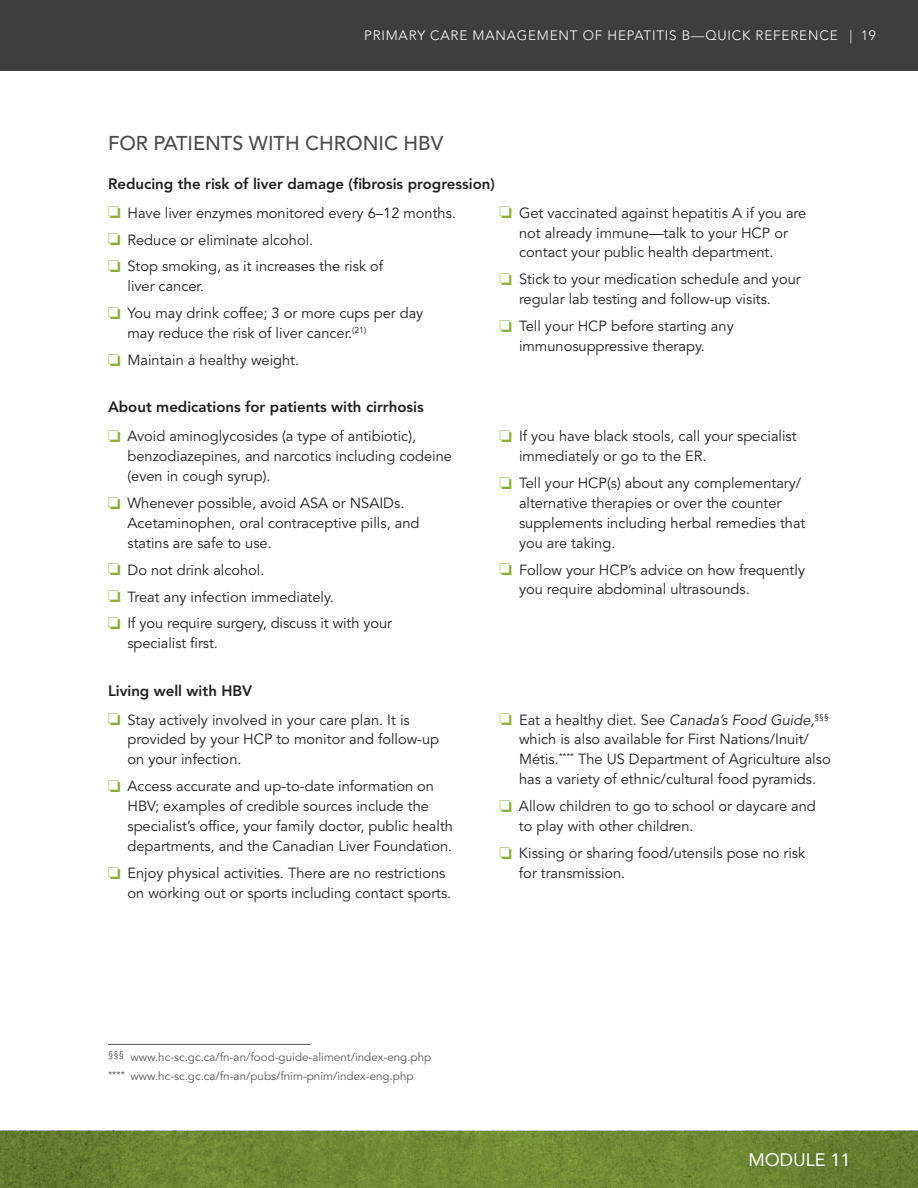
<style>
.page{position:relative;width:918px;height:1188px;background:#fff}
.page>*{position:absolute;margin:0;border:0;box-sizing:border-box;transform-origin:0 0}
.t1{font:500 19.8px "Avenir LT Std";color:#4b4c4d}
.t2{font:18px "Avenir LT Std";color:#fff}
.t3{font:800 15px "Avenir LT Std";color:#231f20}
.t4{font:300 15px "Avenir LT Std";letter-spacing:.06em;color:#fff}
.t5{font:14.7px/20px "Avenir LT Std";color:#231f20}
.t6{font:300 13.5px "Avenir LT Std";letter-spacing:.06em;color:#fff}
.t7{font:11.7px/19px "Avenir LT Std";color:#57585a}
.s1{font-size:13.5px}
.s2{color:#8bb136}
.s3{font-style:italic}
</style>
<div class="page">
<svg style="left:0;top:1131px;width:918px;height:57px;background:#6c8632"></svg>
<div style="left:0;top:0;width:918px;height:70px;background:#3e3e3f"></div>
<hr style="left:108px;top:1044px;width:202px;height:1px;background:#57585a">
<p class="t4" style="left:629px;top:25px;width:248px">REPORT TITLE GOES HERE | 19<span class="s1">| 19</span></p>
<p class="t6" style="left:364px;top:28px;width:475px">PRIMARY CARE MANAGEMENT OF HEPATITIS B—QUICK REFERENCE</p>
<h1 class="t1" style="left:108px;top:132px;width:337px">FOR PATIENTS WITH CHRONIC HBV</h1>
<p class="t3" style="left:108px;top:175px;width:388px">Reducing the risk of liver damage (fibrosis progression)</p>
<p class="t5" style="left:108px;top:200px;width:350px;line-height:26.8px"><span class="s2">❏</span> Have liver enzymes monitored every 6–12 months. <span class="s2">❏</span> Reduce or eliminate alcohol.<br><span class="s2">❏</span> Stop smoking, as it increases the risk of</p>
<p class="t5" style="left:108px;top:273px;width:317px;line-height:26.8px;text-indent:20px">liver cancer.<br><span class="s2">❏</span> You may drink coffee; 3 or more cups per day</p>
<p class="t5" style="left:108px;top:320px;width:260px;line-height:26.8px;text-indent:20px">may reduce the risk of liver cancer.<sup>(21) </sup><span class="s2">❏</span> Maintain a healthy weight.</p>
<p class="t5" style="left:519px;top:203px;width:289px;text-indent:-20px"><span class="s2">❏</span> Get vaccinated against hepatitis A if you are not already immune—talk to your HCP or contact your public health department.</p>
<p class="t5" style="left:519px;top:270px;width:283px;text-indent:-20px"><span class="s2">❏</span> Stick to your medication schedule and your regular lab testing and follow-up visits.</p>
<p class="t5" style="left:519px;top:316px;width:216px;text-indent:-20px"><span class="s2">❏</span> Tell your HCP before starting any immunosuppressive therapy.</p>
<p class="t3" style="left:108px;top:398px;width:317px">About medications for patients with cirrhosis</p>
<p class="t5" style="left:128px;top:427px;width:326px;text-indent:-20px"><span class="s2">❏</span> Avoid aminoglycosides (a type of antibiotic), benzodiazepines, and narcotics including codeine (even in cough syrup).</p>
<p class="t5" style="left:128px;top:493px;width:293px;text-indent:-20px"><span class="s2">❏</span> Whenever possible, avoid ASA or NSAIDs.<br>Acetaminophen, oral contraceptive pills, and statins are safe to use.</p>
<p class="t5" style="left:108px;top:557px;width:285px;line-height:26.8px"><span class="s2">❏</span> Do not drink alcohol.<br><span class="s2">❏</span> Treat any infection immediately.<br><span class="s2">❏</span> If you require surgery, discuss it with your</p>
<p class="t5" style="left:128px;top:634px;width:92px">specialist first.</p>
<p class="t3" style="left:108px;top:681px;width:146px">Living well with HBV</p>
<p class="t5" style="left:128px;top:710px;width:313px;text-indent:-20px"><span class="s2">❏</span> Stay actively involved in your care plan. It is provided by your HCP to monitor and follow-up on your infection.</p>
<p class="t5" style="left:128px;top:777px;width:327px;text-indent:-20px"><span class="s2">❏</span> Access accurate and up-to-date information on HBV; examples of credible sources include the specialist’s office, your family doctor, public health departments, and the Canadian Liver Foundation.</p>
<p class="t5" style="left:128px;top:863px;width:325px;text-indent:-20px"><span class="s2">❏</span> Enjoy physical activities. There are no restrictions on working out or sports including contact sports.</p>
<p class="t5" style="left:519px;top:427px;width:279px;text-indent:-20px"><span class="s2">❏</span> If you have black stools, call your specialist immediately or go to the ER.</p>
<p class="t5" style="left:519px;top:473px;width:288px;text-indent:-20px"><span class="s2">❏</span> Tell your HCP(s) about any complementary/ alternative therapies or over the counter supplements including herbal remedies that you are taking.</p>
<p class="t5" style="left:519px;top:560px;width:288px;text-indent:-20px"><span class="s2">❏</span> Follow your HCP’s advice on how frequently you require abdominal ultrasounds.</p>
<p class="t5" style="left:519px;top:710px;width:313px;text-indent:-20px"><span class="s2">❏</span> Eat a healthy diet. See <span class="s3">Canada’s Food Guide,</span><sup>§§§ </sup>which is also available for First Nations/Inuit/ Métis.<sup>****</sup> The US Department of Agriculture also has a variety of ethnic/cultural food pyramids.</p>
<p class="t5" style="left:519px;top:796px;width:298px;text-indent:-20px"><span class="s2">❏</span> Allow children to go to school or daycare and to play with other children.</p>
<p class="t5" style="left:519px;top:843px;width:288px;text-indent:-20px"><span class="s2">❏</span> Kissing or sharing food/utensils pose no risk for transmission.</p>
<p class="t7" style="left:108px;top:1048px;width:325px"><sup>§§§</sup> www.hc-sc.gc.ca/fn-an/food-guide-aliment/index-eng.php <sup>****</sup> www.hc-sc.gc.ca/fn-an/pubs/fnim-pnim/index-eng.php</p>
<p class="t2" style="left:748px;top:1149px;width:104px">MODULE 11</p>
</div>
